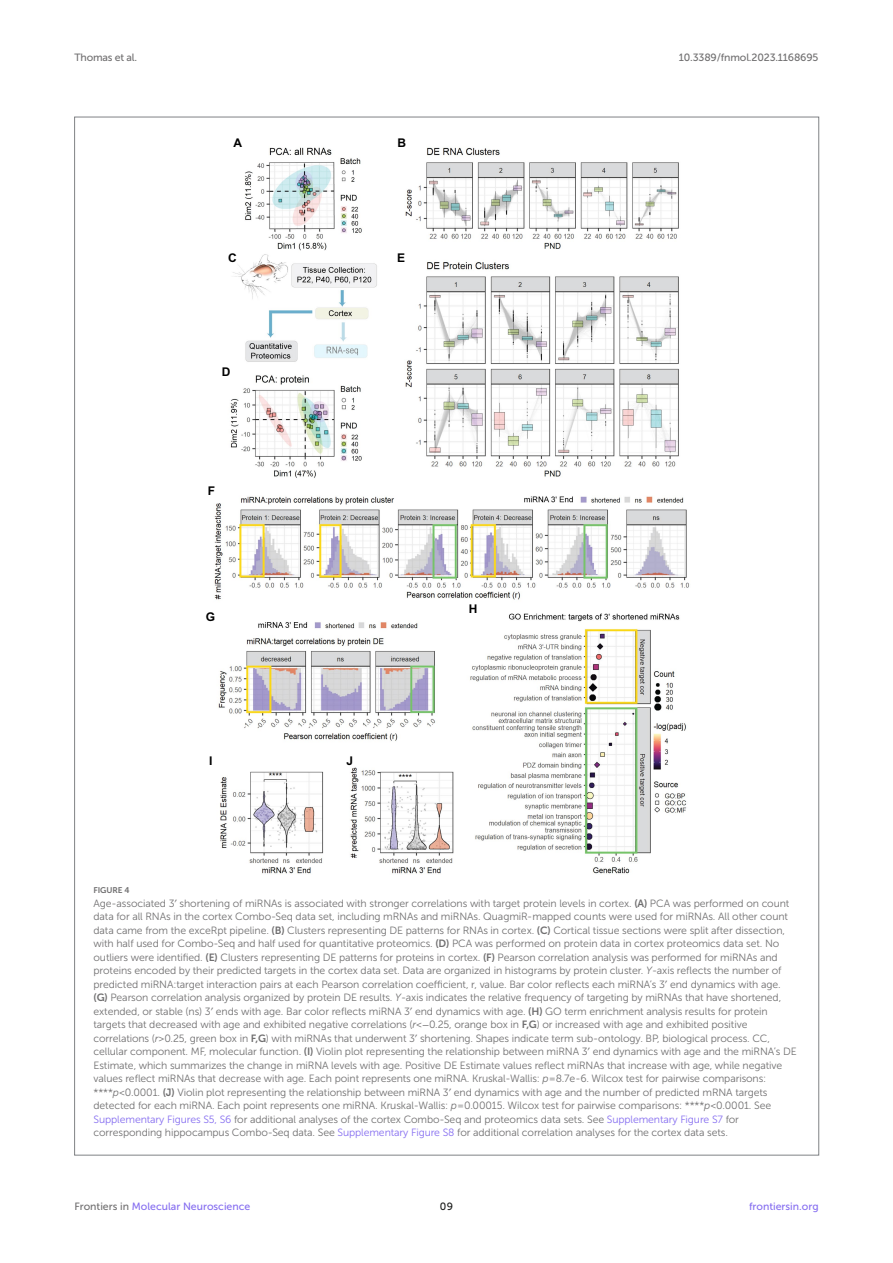
<style>
.page{position:relative;width:893px;height:1263px;background:#fff}
.page>*{position:absolute;margin:0;border:0;box-sizing:border-box;transform-origin:0 0}
.t1{font:700 12px "Arial";color:#000}
.FIG_LEG{font:10.5px/13.5px "Museo Sans 300";letter-spacing:-.01em;color:#706f70}
.t2{font:10.5px "Museo Sans 500";color:#856df0}
.t3{font:10.5px "Museo Sans 500";letter-spacing:-.015em;color:#706f70}
.t4{font:10.5px "Museo Sans 500";color:#1b1c1b}
.FIG_HD{font:8.25px "Museo Sans 700";letter-spacing:-.01em;color:#706f70}
.s1{font-family:"Gentium Plus"}
.s2{font-family:"Museo Sans 700"}
.s3{font-style:italic}
.s4{font-family:"STIX General"}
.s5{color:#856df0}
.s6{color:#706f70}
</style>
<div class="page">
<img style="left:214px;top:147px;width:475px;height:727px">
<p class="t3" style="left:74px;top:51px;width:64px">Thomas et al.</p>
<p class="t3" style="left:679px;top:51px;width:141px">10.3389/fnmol.2023.1168695</p>
<p class="t1" style="left:233px;top:134px;width:10px">A</p>
<p class="t1" style="left:397px;top:134px;width:10px">B</p>
<p class="t1" style="left:228px;top:249px;width:10px">C</p>
<p class="t1" style="left:397px;top:249px;width:10px">E</p>
<p class="t1" style="left:222px;top:363px;width:10px">D</p>
<p class="t1" style="left:208px;top:482px;width:9px">F</p>
<p class="t1" style="left:206px;top:608px;width:11px">G</p>
<p class="t1" style="left:209px;top:752px;width:5px">I</p>
<p class="t1" style="left:347px;top:752px;width:8px">J</p>
<p class="t1" style="left:469px;top:601px;width:10px">H</p>
<p class="FIG_HD" style="left:94px;top:886px;width:37px">FIGURE 4</p>
<p class="FIG_LEG" style="left:94px;top:896px;width:705px">Age-associated 3<span class="s1">′</span> shortening of miRNAs is associated with stronger correlations with target protein levels in cortex. <span class="s2">(A)</span> PCA was performed on count data for all RNAs in the cortex Combo-Seq data set, including mRNAs and miRNAs. QuagmiR-mapped counts were used for miRNAs. All other count data came from the exceRpt pipeline. <span class="s2">(B)</span> Clusters representing DE patterns for RNAs in cortex. <span class="s2">(C)</span> Cortical tissue sections were split after dissection, with half used for Combo-Seq and half used for quantitative proteomics. <span class="s2">(D)</span> PCA was performed on protein data in cortex proteomics data set. No outliers were identified. <span class="s2">(E)</span> Clusters representing DE patterns for proteins in cortex. <span class="s2">(F)</span> Pearson correlation analysis was performed for miRNAs and proteins encoded by their predicted targets in the cortex data set. Data are organized in histograms by protein cluster. <span class="s3">Y</span>-axis reflects the number of predicted miRNA:target interaction pairs at each Pearson correlation coefficient, r, value. Bar color reflects each miRNA’s 3<span class="s1">′</span> end dynamics with age. <span class="s2">(G)</span> Pearson correlation analysis organized by protein DE results. <span class="s3">Y</span>-axis indicates the relative frequency of targeting by miRNAs that have shortened, extended, or stable (ns) 3<span class="s1">′</span> ends with age. Bar color reflects miRNA 3<span class="s1">′</span> end dynamics with age. <span class="s2">(H)</span> GO term enrichment analysis results for protein targets that decreased with age and exhibited negative correlations (<span class="s3">r</span> &lt; <span class="s4">−</span>0.25, orange box in <span class="s2">F,G</span>) or increased with age and exhibited positive correlations (<span class="s3">r</span> &gt; 0.25, green box in <span class="s2">F,G</span>) with miRNAs that underwent 3<span class="s1">′</span> shortening. Shapes indicate term sub-ontology. BP, biological process. CC, cellular component. MF, molecular function. <span class="s2">(I)</span> Violin plot representing the relationship between miRNA 3<span class="s1">′</span> end dynamics with age and the miRNA’s DE Estimate, which summarizes the change in miRNA levels with age. Positive DE Estimate values reflect miRNAs that increase with age, while negative values reflect miRNAs that decrease with age. Each point represents one miRNA. Kruskal-Wallis: <span class="s3">p</span> = 8.7e-6. Wilcox test for pairwise comparisons:<br>****<span class="s3">p</span> &lt; 0.0001. <span class="s2">(J)</span> Violin plot representing the relationship between miRNA 3<span class="s1">′</span> end dynamics with age and the number of predicted mRNA targets detected for each miRNA. Each point represents one miRNA. Kruskal-Wallis: <span class="s3">p</span> = 0.00015. Wilcox test for pairwise comparisons: ****<span class="s3">p</span> &lt; 0.0001. See <span class="s5">Supplementary Figures S5, S6</span> for additional analyses of the cortex Combo-Seq and proteomics data sets. See <span class="s5">Supplementary Figure S7</span> for corresponding hippocampus Combo-Seq data. See <span class="s5">Supplementary Figure S8</span> for additional correlation analyses for the cortex data sets.</p>
<p class="t2" style="left:74px;top:1200px;width:177px"><span class="s6">Frontiers in</span> Molecular Neuroscience</p>
<p class="t4" style="left:440px;top:1200px;width:15px">09</p>
<p class="t2" style="left:749px;top:1200px;width:71px">frontiersin.org</p>
</div>
